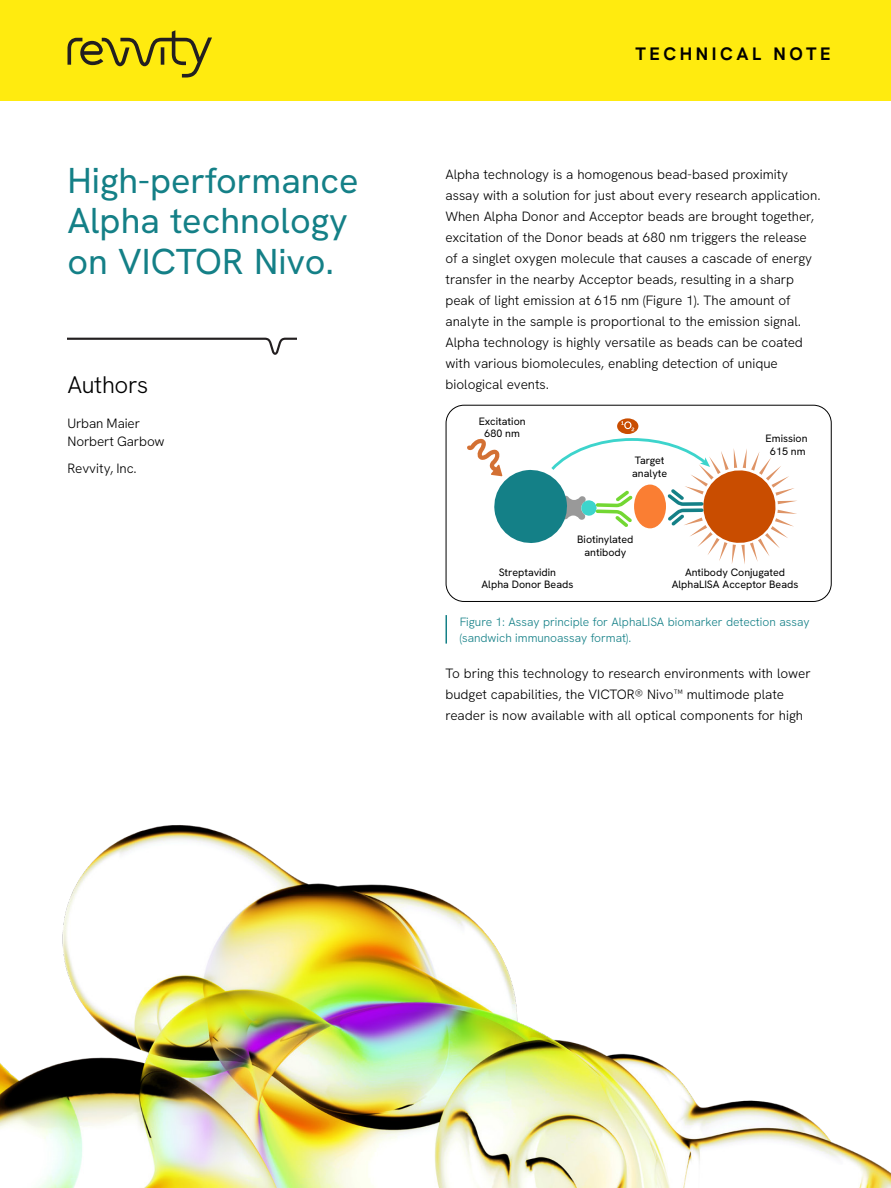
<style>
.page{position:relative;width:891px;height:1188px;background:#fff}
.page>*{position:absolute;margin:0;border:0;box-sizing:border-box;transform-origin:0 0}
.Intro_Head{font:36px/40.5px "Hanken Grotesk";color:#148087}
.Key_Author_HD{font:300 24px "Hanken Grotesk";letter-spacing:-.015em;color:#000}
.t1{font:700 18px "Hanken Grotesk";letter-spacing:.2em;color:#000}
.Body_Copy{font:300 13.5px/21px "Hanken Grotesk";color:#000}
.Key_Discription_Author{font:300 13.5px "Hanken Grotesk";letter-spacing:-.01em;color:#000}
.Captions{font:300 12px/16.5px "Hanken Grotesk";color:#148087}
.t2{font:10.65px/12.8px "Hanken Grotesk";color:#000;text-align:center}
</style>
<div class="page">
<div style="left:0;top:0;width:891px;height:101px;background:#ffeb0f"></div>
<svg style="left:68px;top:30px;width:144px;height:48px"></svg>
<img style="left:0;top:825px;width:891px;height:363px">
<svg style="left:467px;top:438px;width:330px;height:126px"></svg>
<svg style="left:617px;top:418px;width:21px;height:16px"></svg>
<svg style="left:621px;top:421px;width:13px;height:10px"></svg>
<div style="left:446px;top:405px;width:385px;height:197px;border:1px solid #000;border-radius:18px"></div>
<svg style="left:446px;top:615px;width:1px;height:29px"></svg>
<svg style="left:68px;top:338px;width:229px;height:17px"></svg>
<p class="Intro_Head" style="left:68px;top:159px;width:293px">High-performance<br>Alpha technology on VICTOR Nivo.</p>
<p class="Key_Author_HD" style="left:68px;top:369px;width:82px">Authors</p>
<p class="Key_Discription_Author" style="left:68px;top:414px;width:74px">Urban Maier</p>
<p class="Key_Discription_Author" style="left:68px;top:432px;width:99px">Norbert Garbow</p>
<p class="Key_Discription_Author" style="left:68px;top:460px;width:71px">Revvity, Inc.</p>
<h3 class="t1" style="left:635px;top:43px;width:197px">TECHNICAL NOTE</h3>
<p class="Body_Copy" style="left:446px;top:163px;width:377px">Alpha technology is a homogenous bead-based proximity assay with a solution for just about every research application.<br>When Alpha Donor and Acceptor beads are brought together, excitation of the Donor beads at 680 nm triggers the release of a singlet oxygen molecule that causes a cascade of energy transfer in the nearby Acceptor beads, resulting in a sharp peak of light emission at 615 nm (Figure 1). The amount of analyte in the sample is proportional to the emission signal.<br>Alpha technology is highly versatile as beads can be coated with various biomolecules, enabling detection of unique biological events.</p>
<p class="t2" style="left:479px;top:414px;width:48px">Excitation<br>680 nm</p>
<p class="t2" style="left:632px;top:454px;width:37px;text-align:left">Target analyte</p>
<p class="t2" style="left:577px;top:533px;width:58px">Biotinylated antibody</p>
<p class="t2" style="left:766px;top:432px;width:43px">Emission<br>615 nm</p>
<p class="t2" style="left:482px;top:565px;width:93px">Streptavidin<br>Alpha Donor Beads</p>
<p class="t2" style="left:672px;top:565px;width:128px">Antibody Conjugated<br>AlphaLISA Acceptor Beads</p>
<p class="Captions" style="left:460px;top:613px;width:351px">Figure 1: Assay principle for AlphaLISA biomarker detection assay (sandwich immunoassay format).</p>
<p class="Body_Copy" style="left:446px;top:663px;width:367px">To bring this technology to research environments with lower budget capabilities, the VICTOR® Nivo™ multimode plate reader is now available with all optical components for high</p>
</div>
